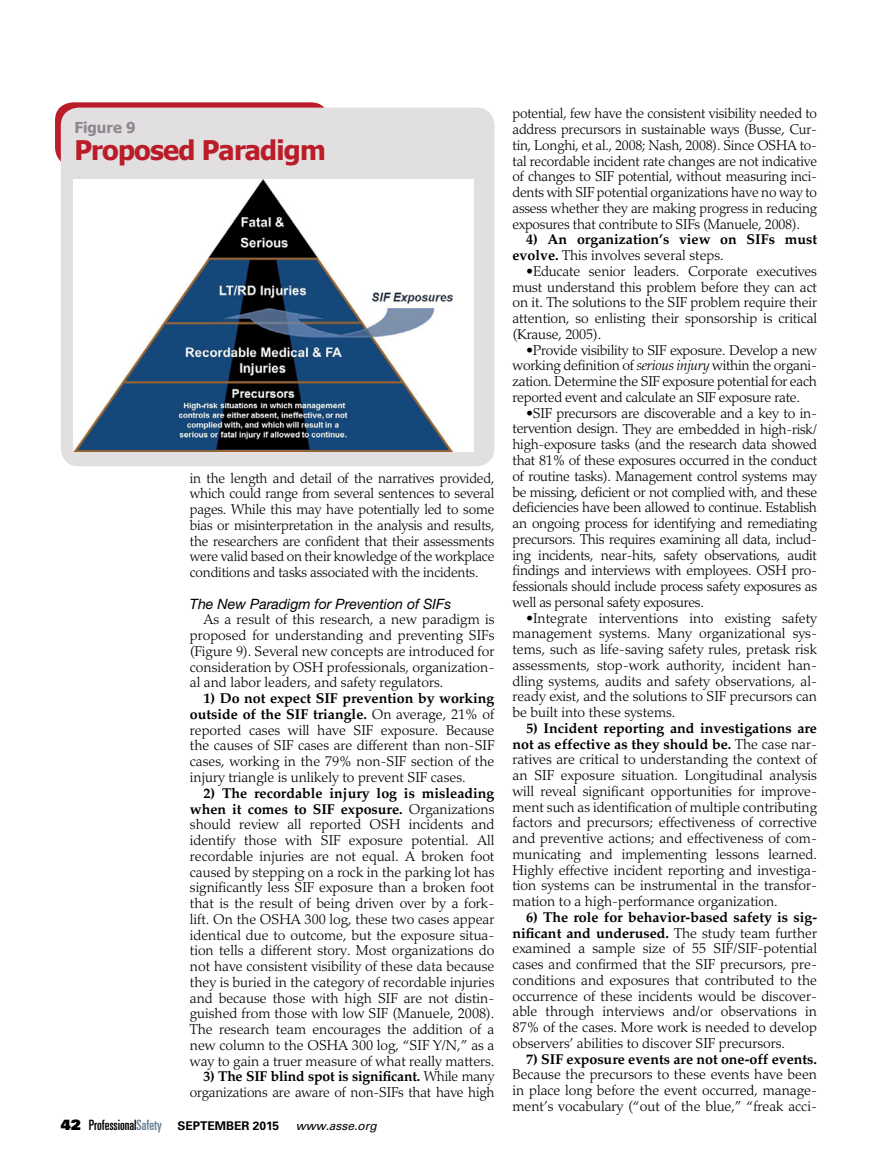
<style>
.page{position:relative;width:878px;height:1175px;background:#fff}
.page>*{position:absolute;margin:0;border:0;box-sizing:border-box;transform-origin:0 0}
.t1{font:700 27px "Tahoma";letter-spacing:-.03em;color:#ba1c28}
.t2{font:700 15px "Tahoma";color:#8f8691}
.t3{font:300 14.25px/15.8px "Palatino LT Std";color:#000;text-align:justify}
.t4{font:700 14.25px/15.8px "Palatino LT Std";color:#000}
.t5{font:italic 14.25px "Helvetica Neue LT Std";color:#000}
.t6{font:700 12px "Univers LT Std";color:#000}
.s1{font-weight:700}
.s2{font-family:"Univers LT Std X Black";font-weight:400;font-size:14.25px}
.s3{font-weight:400;font-stretch:ultra-condensed;font-size:14.25px}
.s4{font-weight:400;font-stretch:ultra-condensed;font-size:14.25px;color:#657c91}
.s5{font-weight:400;font-style:italic}
.s6{font-weight:300}
.s7{font-style:italic}
</style>
<div class="page">
<div style="left:55px;top:102px;width:274px;height:64px;background:linear-gradient(to right,#bb202c,#ba1a27);border-radius:18px"></div>
<div style="left:61px;top:108px;width:433px;height:358px;background:#e2dfe1;border-radius:18px"></div>
<img style="left:73px;top:179px;width:400px;height:272px">
<p class="t2" style="left:74px;top:117px;width:63px">Figure 9</p>
<h1 class="t1" style="left:74px;top:131px;width:253px">Proposed Paradigm</h1>
<p class="t3" style="left:190px;top:470px;width:306px">in the length and detail of the narratives provided, which could range from several sentences to several pages. While this may have potentially led to some bias or misinterpretation in the analysis and results, the researchers are confident that their assessments were valid based on their knowledge of the workplace conditions and tasks associated with the incidents.</p>
<p class="t5" style="left:190px;top:595px;width:263px">The New Paradigm for Prevention of SIFs</p>
<p class="t3" style="left:190px;top:612px;width:306px;text-indent:13px">As a result of this research, a new paradigm is proposed for understanding and preventing SIFs (Figure 9). Several new concepts are introduced for consideration by OSH professionals, organization&shy;al and labor leaders, and safety regulators.</p>
<p class="t3" style="left:190px;top:690px;width:306px;text-indent:13px"><span class="s1">1) Do not expect SIF prevention by working outside of the SIF triangle.</span> On average, 21% of reported cases will have SIF exposure. Because the causes of SIF cases are different than non-SIF cases, working in the 79% non-SIF section of the injury triangle is unlikely to prevent SIF cases.</p>
<p class="t3" style="left:190px;top:785px;width:306px;text-indent:13px"><span class="s1">2) The recordable injury log is misleading when it comes to SIF exposure.</span> Organizations should review all reported OSH incidents and identify those with SIF exposure potential. All recordable injuries are not equal. A broken foot caused by stepping on a rock in the parking lot has significantly less SIF exposure than a broken foot that is the result of being driven over by a fork&shy;lift. On the OSHA 300 log, these two cases appear identical due to outcome, but the exposure situa&shy;tion tells a different story. Most organizations do not have consistent visibility of these data because they is buried in the category of recordable injuries and because those with high SIF are not distin&shy;guished from those with low SIF (Manuele, 2008).<br>The research team encourages the addition of a new column to the OSHA 300 log, “SIF Y/N,” as a way to gain a truer measure of what really matters.</p>
<p class="t3" style="left:190px;top:1068px;width:306px;text-align:right"><span class="s1">3) The SIF blind spot is significant.</span> While many organizations are aware of non-SIFs that have high</p>
<p class="t6" style="left:61px;top:1118px;width:317px"><span class="s2">42</span> <span class="s3">Professional</span><span class="s4">Safety</span> SEPTEMBER 2015 <span class="s5">www.asse.org</span></p>
<p class="t3" style="left:512px;top:106px;width:306px">potential, few have the consistent visibility needed to address precursors in sustainable ways (Busse, Cur&shy;tin, Longhi, et al., 2008; Nash, 2008). Since OSHA to&shy;tal recordable incident rate changes are not indicative of changes to SIF potential, without measuring inci&shy;dents with SIF potential organizations have no way to assess whether they are making progress in reducing exposures that contribute to SIFs (Manuele, 2008).</p>
<p class="t4" style="left:512px;top:232px;width:306px;text-indent:13px">4) An organization’s view on SIFs must evolve. <span class="s6">This involves several steps.</span></p>
<p class="t3" style="left:512px;top:263px;width:306px;text-indent:13px">•Educate senior leaders. Corporate executives must understand this problem before they can act on it. The solutions to the SIF problem require their attention, so enlisting their sponsorship is critical (Krause, 2005).</p>
<p class="t3" style="left:512px;top:342px;width:306px;text-indent:13px">•Provide visibility to SIF exposure. Develop a new working definition of <span class="s7">serious injury</span> within the organi&shy;zation. Determine the SIF exposure potential for each reported event and calculate an SIF exposure rate.</p>
<p class="t3" style="left:512px;top:405px;width:306px;text-indent:14px">•SIF precursors are discoverable and a key to in&shy;tervention design. They are embedded in high-risk/ high-exposure tasks (and the research data showed that 81% of these exposures occurred in the conduct of routine tasks). Management control systems may be missing, deficient or not complied with, and these deficiencies have been allowed to continue. Establish an ongoing process for identifying and remediating precursors. This requires examining all data, includ&shy;ing incidents, near-hits, safety observations, audit findings and interviews with employees. OSH pro&shy;fessionals should include process safety exposures as well as personal safety exposures.</p>
<p class="t3" style="left:512px;top:610px;width:306px;text-indent:13px">•Integrate interventions into existing safety management systems. Many organizational sys&shy;tems, such as life-saving safety rules, pretask risk assessments, stop-work authority, incident han&shy;dling systems, audits and safety observations, al&shy;ready exist, and the solutions to SIF precursors can be built into these systems.</p>
<p class="t3" style="left:512px;top:720px;width:306px;text-indent:13px"><span class="s1">5) Incident reporting and investigations are not as effective as they should be.</span> The case nar&shy;ratives are critical to understanding the context of an SIF exposure situation. Longitudinal analysis will reveal significant opportunities for improve&shy;ment such as identification of multiple contributing factors and precursors; effectiveness of corrective and preventive actions; and effectiveness of com&shy;municating and implementing lessons learned.<br>Highly effective incident reporting and investiga&shy;tion systems can be instrumental in the transfor&shy;mation to a high-performance organization.</p>
<p class="t3" style="left:512px;top:909px;width:306px;text-indent:13px"><span class="s1">6) The role for behavior-based safety is sig&shy;nificant and underused.</span> The study team further examined a sample size of 55 SIF/SIF-potential cases and confirmed that the SIF precursors, pre&shy;conditions and exposures that contributed to the occurrence of these incidents would be discover&shy;able through interviews and/or observations in 87% of the cases. More work is needed to develop observers’ abilities to discover SIF precursors.</p>
<p class="t4" style="left:526px;top:1051px;width:292px">7) SIF exposure events are not one-off events.</p>
<p class="t3" style="left:512px;top:1067px;width:306px">Because the precursors to these events have been in place long before the event occurred, manage&shy;ment’s vocabulary (“out of the blue,” “freak acci-</p>
</div>
